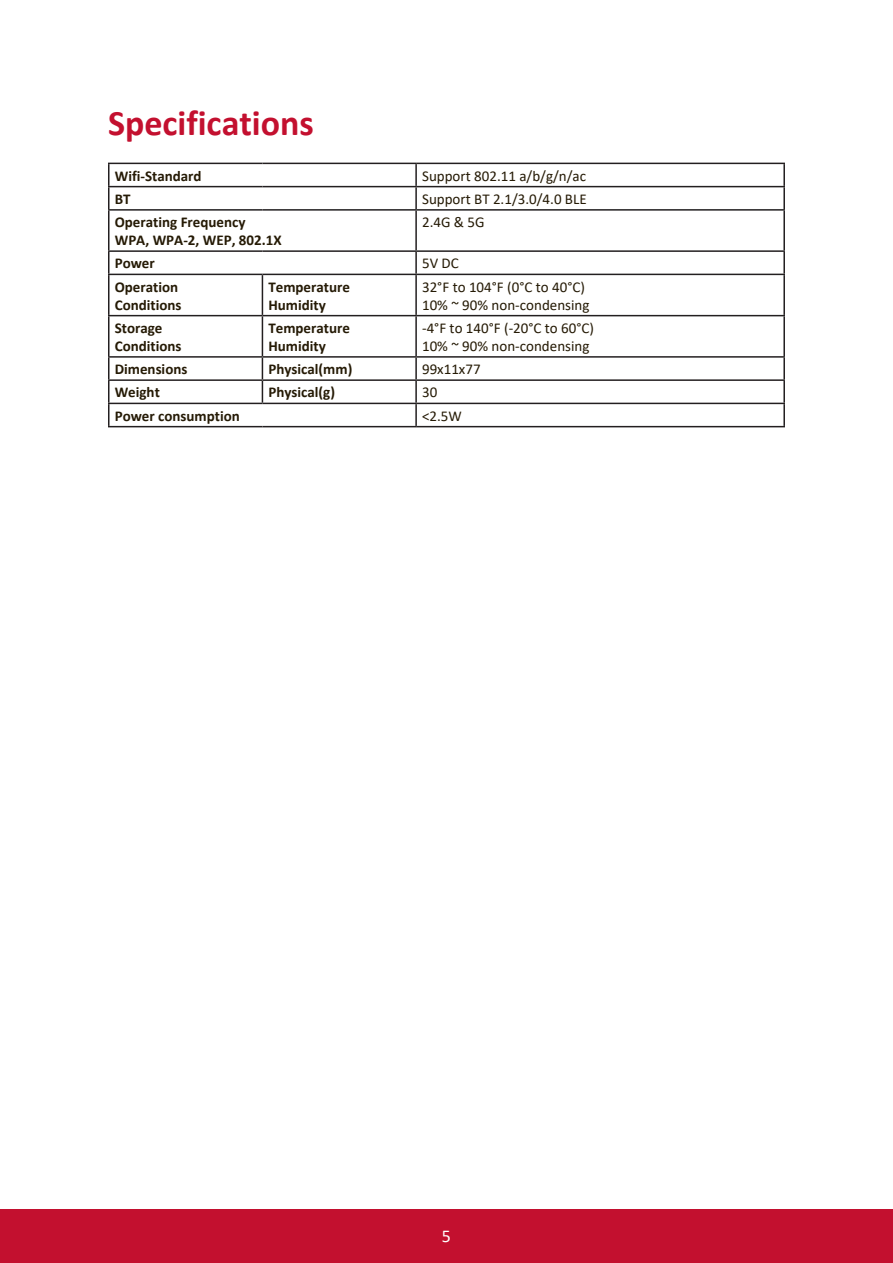
<style>
.page{position:relative;width:893px;height:1263px;background:#fff}
.page>*{position:absolute;margin:0;border:0;box-sizing:border-box;transform-origin:0 0}
.t1{font:700 36px "Calibri";color:#c3102f}
.t2{font:18px "Calibri";color:#fff}
.t3{font:700 15px/18px "Calibri";color:#251a05}
.t4{font:15px/18px "Calibri";color:#251a05}
</style>
<div class="page">
<div style="left:0;top:1210px;width:893px;height:53px;background:#c3102f"></div>
<hr style="left:108px;top:163px;width:154px;height:1px;background:#231f20">
<hr style="left:108px;top:164px;width:2px;height:22px;background:#231f20">
<hr style="left:262px;top:163px;width:154px;height:1px;background:#231f20">
<hr style="left:416px;top:163px;width:369px;height:1px;background:#231f20">
<hr style="left:415px;top:164px;width:2px;height:22px;background:#231f20">
<hr style="left:783px;top:164px;width:2px;height:22px;background:#231f20">
<hr style="left:108px;top:186px;width:154px;height:1px;background:#231f20">
<hr style="left:108px;top:187px;width:2px;height:22px;background:#231f20">
<hr style="left:262px;top:186px;width:154px;height:1px;background:#231f20">
<hr style="left:416px;top:186px;width:369px;height:1px;background:#231f20">
<hr style="left:415px;top:187px;width:2px;height:22px;background:#231f20">
<hr style="left:783px;top:187px;width:2px;height:22px;background:#231f20">
<hr style="left:108px;top:209px;width:154px;height:2px;background:#231f20">
<hr style="left:108px;top:211px;width:2px;height:39px;background:#231f20">
<hr style="left:262px;top:209px;width:154px;height:2px;background:#231f20">
<hr style="left:416px;top:209px;width:369px;height:2px;background:#231f20">
<hr style="left:415px;top:211px;width:2px;height:39px;background:#231f20">
<hr style="left:783px;top:211px;width:2px;height:39px;background:#231f20">
<hr style="left:108px;top:250px;width:154px;height:2px;background:#231f20">
<hr style="left:108px;top:252px;width:2px;height:22px;background:#231f20">
<hr style="left:262px;top:250px;width:154px;height:2px;background:#231f20">
<hr style="left:416px;top:250px;width:369px;height:2px;background:#231f20">
<hr style="left:415px;top:252px;width:2px;height:22px;background:#231f20">
<hr style="left:783px;top:252px;width:2px;height:22px;background:#231f20">
<hr style="left:108px;top:274px;width:154px;height:1px;background:#231f20">
<hr style="left:108px;top:275px;width:2px;height:40px;background:#231f20">
<hr style="left:262px;top:274px;width:154px;height:1px;background:#231f20">
<hr style="left:262px;top:275px;width:1px;height:40px;background:#231f20">
<hr style="left:416px;top:274px;width:369px;height:1px;background:#231f20">
<hr style="left:415px;top:275px;width:2px;height:40px;background:#231f20">
<hr style="left:783px;top:275px;width:2px;height:40px;background:#231f20">
<hr style="left:108px;top:315px;width:154px;height:1px;background:#231f20">
<hr style="left:108px;top:316px;width:2px;height:40px;background:#231f20">
<hr style="left:262px;top:315px;width:154px;height:1px;background:#231f20">
<hr style="left:262px;top:316px;width:1px;height:40px;background:#231f20">
<hr style="left:416px;top:315px;width:369px;height:1px;background:#231f20">
<hr style="left:415px;top:316px;width:2px;height:40px;background:#231f20">
<hr style="left:783px;top:316px;width:2px;height:40px;background:#231f20">
<hr style="left:108px;top:356px;width:154px;height:2px;background:#231f20">
<hr style="left:108px;top:358px;width:2px;height:21px;background:#231f20">
<hr style="left:262px;top:356px;width:154px;height:2px;background:#231f20">
<hr style="left:416px;top:356px;width:369px;height:2px;background:#231f20">
<hr style="left:415px;top:358px;width:2px;height:21px;background:#231f20">
<hr style="left:783px;top:358px;width:2px;height:21px;background:#231f20">
<hr style="left:108px;top:379px;width:154px;height:2px;background:#231f20">
<hr style="left:108px;top:381px;width:2px;height:22px;background:#231f20">
<hr style="left:262px;top:379px;width:154px;height:2px;background:#231f20">
<svg style="left:262px;top:358px;width:1px;height:45px"></svg>
<hr style="left:416px;top:379px;width:369px;height:2px;background:#231f20">
<hr style="left:415px;top:381px;width:2px;height:22px;background:#231f20">
<hr style="left:783px;top:381px;width:2px;height:22px;background:#231f20">
<hr style="left:108px;top:403px;width:154px;height:1px;background:#231f20">
<hr style="left:108px;top:404px;width:2px;height:22px;background:#231f20">
<hr style="left:262px;top:403px;width:154px;height:1px;background:#231f20">
<hr style="left:416px;top:403px;width:369px;height:1px;background:#231f20">
<hr style="left:415px;top:404px;width:2px;height:22px;background:#231f20">
<hr style="left:783px;top:404px;width:2px;height:22px;background:#231f20">
<hr style="left:108px;top:426px;width:154px;height:1px;background:#231f20">
<hr style="left:262px;top:426px;width:154px;height:1px;background:#231f20">
<hr style="left:416px;top:426px;width:369px;height:1px;background:#231f20">
<h1 class="t1" style="left:108px;top:98px;width:207px">Specifications</h1>
<p class="t3" style="left:115px;top:166px;width:88px">Wifi-Standard</p>
<p class="t4" style="left:422px;top:166px;width:165px">Support 802.11 a/b/g/n/ac</p>
<p class="t3" style="left:115px;top:190px;width:17px">BT</p>
<p class="t4" style="left:422px;top:189px;width:166px">Support BT 2.1/3.0/4.0 BLE</p>
<p class="t3" style="left:115px;top:213px;width:168px">Operating Frequency<br>WPA, WPA-2, WEP, 802.1X</p>
<p class="t4" style="left:422px;top:213px;width:64px">2.4G &amp; 5G</p>
<p class="t3" style="left:115px;top:254px;width:42px">Power</p>
<p class="t4" style="left:422px;top:254px;width:38px">5V DC</p>
<p class="t3" style="left:115px;top:277px;width:68px">Operation<br>Conditions</p>
<p class="t3" style="left:268px;top:277px;width:83px">Temperature<br>Humidity</p>
<p class="t4" style="left:422px;top:277px;width:169px">32°F to 104°F (0°C to 40°C)<br>10% ~ 90% non-condensing</p>
<p class="t3" style="left:115px;top:319px;width:68px">Storage<br>Conditions</p>
<p class="t3" style="left:268px;top:319px;width:83px">Temperature<br>Humidity</p>
<p class="t4" style="left:422px;top:318px;width:174px">-4°F to 140°F (-20°C to 60°C)<br>10% ~ 90% non-condensing</p>
<p class="t3" style="left:115px;top:360px;width:74px">Dimensions</p>
<p class="t3" style="left:268px;top:360px;width:85px">Physical(mm)</p>
<p class="t4" style="left:422px;top:360px;width:60px">99x11x77</p>
<p class="t3" style="left:115px;top:383px;width:47px">Weight</p>
<p class="t3" style="left:268px;top:383px;width:68px">Physical(g)</p>
<p class="t4" style="left:422px;top:383px;width:17px">30</p>
<p class="t3" style="left:115px;top:406px;width:127px">Power consumption</p>
<p class="t4" style="left:422px;top:406px;width:41px">&lt;2.5W</p>
<p class="t2" style="left:442px;top:1223px;width:11px">5</p>
</div>
